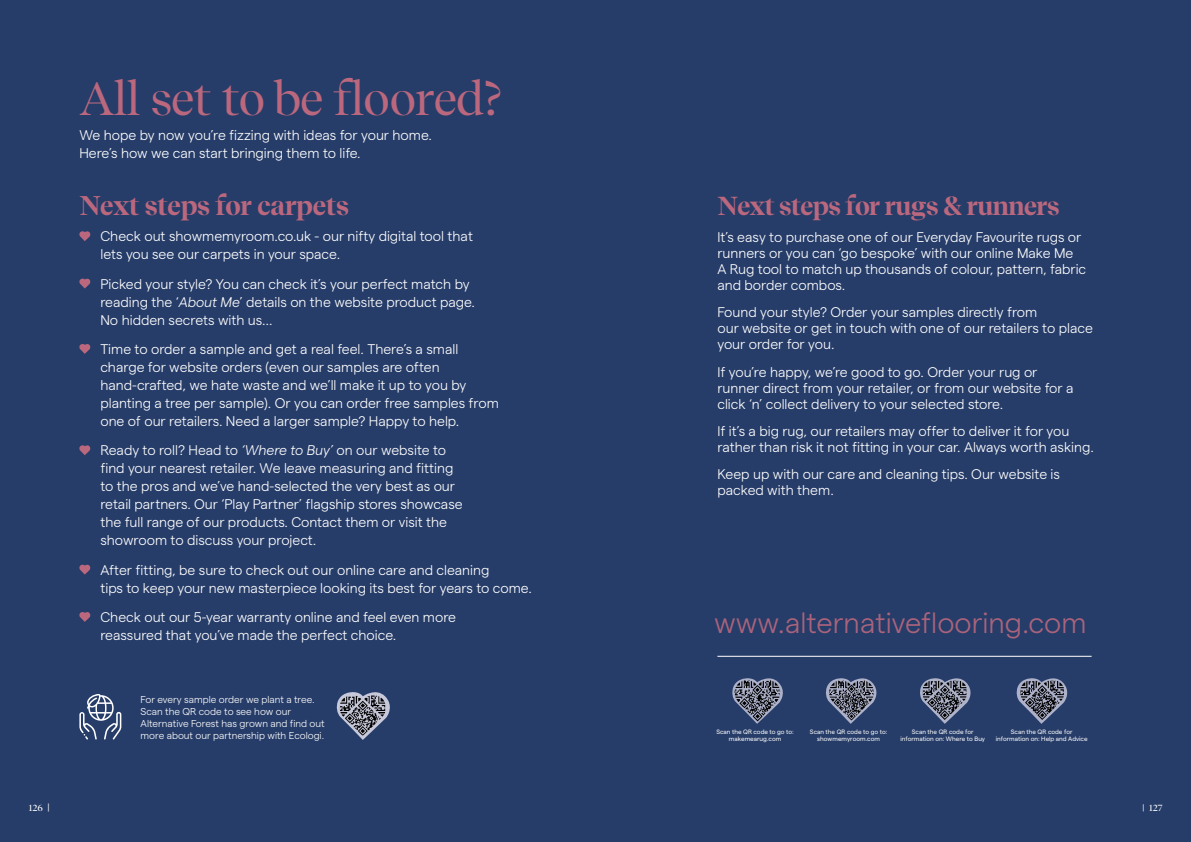
<style>
.page{position:relative;width:1191px;height:842px;background:#273d69}
.page>*{position:absolute;margin:0;border:0;box-sizing:border-box;transform-origin:0 0}
.t1{font:47px "Recife Display";letter-spacing:-.01em;color:#bb687e}
.t2{font:300 29px "Matter";color:#bb687e}
.t3{font:700 27px "Recife Display";letter-spacing:-.01em;color:#bb687e}
.t4{font:700 26px "Recife Display";letter-spacing:-.02em;color:#bb687e}
.t5{font:300 14px/18px "Matter";color:#fff}
.t6{font:300 10px/12px "Matter";color:#fff}
.t7{font:500 9px "Recife Display";color:#fff}
.t8{font:6.3px/7.7px "Matter";color:#fff;text-align:center}
.s1{font-style:italic}
.s2{font-family:"Matter";font-weight:300;font-size:10px}
.s3{font-family:"Matter";font-weight:300}
</style>
<div class="page">
<svg style="left:79px;top:231px;width:12px;height:10px"></svg>
<svg style="left:79px;top:278px;width:12px;height:10px"></svg>
<svg style="left:79px;top:344px;width:12px;height:10px"></svg>
<svg style="left:79px;top:445px;width:12px;height:10px"></svg>
<svg style="left:79px;top:564px;width:12px;height:10px"></svg>
<svg style="left:79px;top:612px;width:12px;height:10px"></svg>
<svg style="left:336px;top:692px;width:54px;height:48px"></svg>
<img style="left:340px;top:695px;width:45px;height:40px">
<svg style="left:79px;top:694px;width:42px;height:46px"></svg>
<img style="left:732px;top:678px;width:51px;height:46px">
<img style="left:826px;top:678px;width:51px;height:46px">
<svg style="left:920px;top:678px;width:51px;height:46px"></svg>
<img style="left:922px;top:681px;width:44px;height:39px">
<svg style="left:1016px;top:678px;width:52px;height:46px"></svg>
<img style="left:1020px;top:681px;width:43px;height:39px">
<hr style="left:717px;top:656px;width:374px;height:1px;background:#fff">
<p class="t1" style="left:79px;top:64px;width:425px">All set to be floored?</p>
<p class="t5" style="left:79px;top:125px;width:354px">We hope by now you’re fizzing with ideas for your home.<br>Here’s how we can start bringing them to life.</p>
<p class="t3" style="left:79px;top:185px;width:271px">Next steps for carpets</p>
<p class="t5" style="left:100px;top:226px;width:374px">Check out showmemyroom.co.uk - our nifty digital tool that lets you see our carpets in your space.</p>
<p class="t5" style="left:100px;top:273px;width:376px">Picked your style? You can check it’s your perfect match by reading the ‘<span class="s1">About Me</span>’ details on the website product page.<br>No hidden secrets with us…</p>
<p class="t5" style="left:100px;top:339px;width:400px">Time to order a sample and get a real feel. There’s a small charge for website orders (even our samples are often hand-crafted, we hate waste and we’ll make it up to you by planting a tree per sample). Or you can order free samples from one of our retailers. Need a larger sample? Happy to help.</p>
<p class="t5" style="left:100px;top:440px;width:364px">Ready to roll? Head to <span class="s1">‘Where to Buy’</span> on our website to find your nearest retailer. We leave measuring and fitting to the pros and we’ve hand-selected the very best as our retail partners. Our ‘Play Partner’ flagship stores showcase the full range of our products. Contact them or visit the showroom to discuss your project.</p>
<p class="t5" style="left:100px;top:559px;width:433px">After fitting, be sure to check out our online care and cleaning<br>tips to keep your new masterpiece looking its best for years to come.</p>
<p class="t5" style="left:100px;top:607px;width:357px">Check out our 5-year warranty online and feel even more reassured that you’ve made the perfect choice.</p>
<p class="t6" style="left:141px;top:692px;width:186px">For every sample order we plant a tree.<br>Scan the QR code to see how our Alternative Forest has grown and find out more about our partnership with Ecologi.</p>
<p class="t4" style="left:717px;top:186px;width:344px">Next steps for rugs &amp; runners</p>
<p class="t5" style="left:717px;top:228px;width:370px;line-height:16px">It’s easy to purchase one of our Everyday Favourite rugs or runners or you can ‘go bespoke’ with our online Make Me<br>A Rug tool to match up thousands of colour, pattern, fabric and border combos.</p>
<p class="t5" style="left:717px;top:303px;width:377px;line-height:16px">Found your style? Order your samples directly from<br>our website or get in touch with one of our retailers to place your order for you.</p>
<p class="t5" style="left:717px;top:363px;width:357px;line-height:16px">If you’re happy, we’re good to go. Order your rug or runner direct from your retailer, or from our website for a click ‘n’ collect delivery to your selected store.</p>
<p class="t5" style="left:717px;top:422px;width:378px;line-height:16px">If it’s a big rug, our retailers may offer to deliver it for you rather than risk it not fitting in your car. Always worth asking.</p>
<p class="t5" style="left:717px;top:465px;width:344px;line-height:16px">Keep up with our care and cleaning tips. Our website is packed with them.</p>
<h2 class="t2" style="left:714px;top:602px;width:374px">www.alternativeflooring.com</h2>
<p class="t8" style="left:716px;top:727px;width:79px">Scan the QR code to go to:</p>
<p class="t8" style="left:729px;top:735px;width:54px">makemearug.com</p>
<p class="t8" style="left:810px;top:727px;width:79px">Scan the QR code to go to:</p>
<p class="t8" style="left:817px;top:735px;width:64px">showmemyroom.com</p>
<p class="t8" style="left:900px;top:727px;width:86px">Scan the QR code for information on: Where to Buy</p>
<p class="t8" style="left:995px;top:727px;width:93px">Scan the QR code for information on: Help and Advice</p>
<p class="t7" style="left:28px;top:801px;width:23px">126 <span class="s2">|</span></p>
<p class="t7" style="left:1142px;top:801px;width:22px"><span class="s3">|</span> 127</p>
</div>
